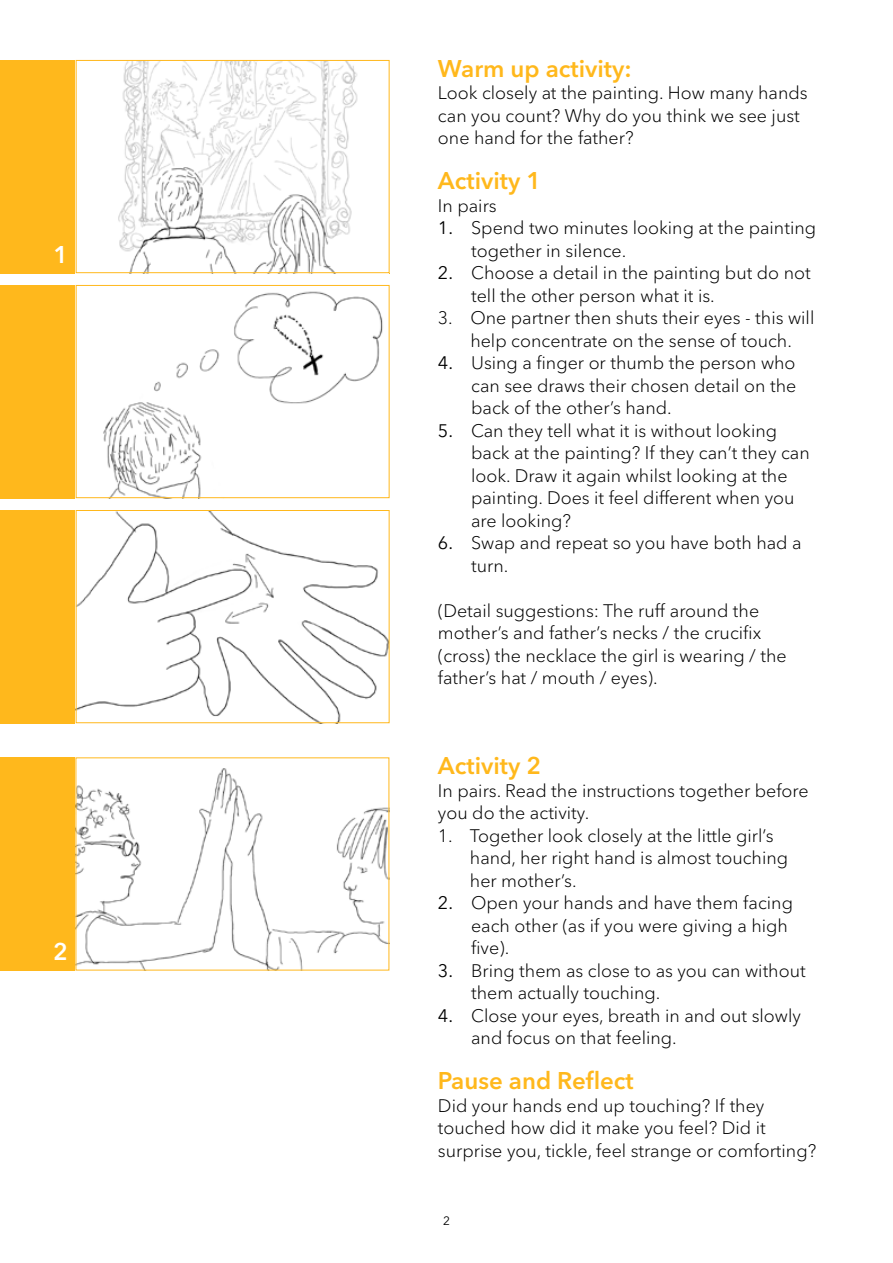
<style>
.page{position:relative;width:893px;height:1263px;background:#fff}
.page>*{position:absolute;margin:0;border:0;box-sizing:border-box;transform-origin:0 0}
.t1{font:600 24px "Avenir Next LT Pro";color:#ffb81c}
.t2{font:600 24px "Avenir Next LT Pro";color:#fff}
.t3{font:300 18px/22.5px "Avenir Next LT Pro";color:#000}
.t4{font:12px "Avenir Next LT Pro";color:#000}
.s1{font-weight:400}
</style>
<div class="page">
<div style="left:0;top:60px;width:389px;height:213px;background:#ffb81c"></div>
<img style="left:78px;top:62px;width:309px;height:209px">
<div style="left:76px;top:60px;width:313px;height:213px;border:1px solid #ffb81c"></div>
<div style="left:0;top:285px;width:389px;height:213px;background:#ffb81c"></div>
<img style="left:78px;top:287px;width:309px;height:209px">
<div style="left:76px;top:285px;width:313px;height:213px;border:1px solid #ffb81c"></div>
<div style="left:0;top:510px;width:389px;height:213px;background:#ffb81c"></div>
<img style="left:78px;top:512px;width:309px;height:209px">
<div style="left:76px;top:510px;width:313px;height:213px;border:1px solid #ffb81c"></div>
<div style="left:0;top:757px;width:389px;height:213px;background:#ffb81c"></div>
<img style="left:78px;top:759px;width:309px;height:209px">
<h1 class="t2" style="left:53px;top:240px;width:16px">1</h1>
<h1 class="t2" style="left:53px;top:937px;width:16px">2</h1>
<h1 class="t1" style="left:438px;top:54px;width:195px">Warm up activity:</h1>
<p class="t3" style="left:438px;top:82px;width:371px">Look closely at the painting. How many hands can you count? Why do you think we see just one hand for the father?</p>
<h1 class="t1" style="left:438px;top:166px;width:105px">Activity 1</h1>
<p class="t3" style="left:438px;top:194px;width:60px">In pairs</p>
<p class="t3" style="left:471px;top:217px;width:347px;text-indent:-33px"><span class="s1">1.</span> Spend two minutes looking at the painting together in silence.</p>
<p class="t3" style="left:471px;top:262px;width:341px;text-indent:-33px"><span class="s1">2.</span> Choose a detail in the painting but do not tell the other person what it is.</p>
<p class="t3" style="left:438px;top:307px;width:378px;text-align:center">3. One partner then shuts their eyes - this will help concentrate on the sense of touch.</p>
<p class="t3" style="left:471px;top:352px;width:327px;text-align:justify;text-indent:-33px"><span class="s1">4.</span> Using a finger or thumb the person who can see draws their chosen detail on the back of the other’s hand.</p>
<p class="t3" style="left:471px;top:419px;width:340px;text-indent:-33px"><span class="s1">5.</span> Can they tell what it is without looking back at the painting? If they can’t they can look. Draw it again whilst looking at the painting. Does it feel different when you are looking?</p>
<p class="t3" style="left:471px;top:532px;width:332px;text-indent:-33px"><span class="s1">6.</span> Swap and repeat so you have both had a turn.</p>
<p class="t3" style="left:438px;top:599px;width:350px">(Detail suggestions: The ruff around the mother’s and father’s necks / the crucifix (cross) the necklace the girl is wearing / the father’s hat / mouth / eyes).</p>
<h1 class="t1" style="left:438px;top:751px;width:105px">Activity 2</h1>
<p class="t3" style="left:438px;top:779px;width:372px">In pairs. Read the instructions together before you do the activity.</p>
<p class="t3" style="left:470px;top:824px;width:320px;text-indent:-32px">1. Together look closely at the little girl’s hand, her right hand is almost touching her mother’s.</p>
<p class="t3" style="left:471px;top:892px;width:323px;text-indent:-33px"><span class="s1">2.</span> Open your hands and have them facing each other (as if you were giving a high five).</p>
<p class="t3" style="left:471px;top:959px;width:336px;text-indent:-33px"><span class="s1">3.</span> Bring them as close to as you can without them actually touching.</p>
<p class="t3" style="left:471px;top:1004px;width:331px;text-indent:-33px"><span class="s1">4.</span> Close your eyes, breath in and out slowly and focus on that feeling.</p>
<h1 class="t1" style="left:438px;top:1066px;width:197px">Pause and Reflect</h1>
<p class="t3" style="left:438px;top:1094px;width:380px">Did your hands end up touching? If they touched how did it make you feel? Did it surprise you, tickle, feel strange or comforting?</p>
<p class="t4" style="left:443px;top:1214px;width:8px">2</p>
</div>
